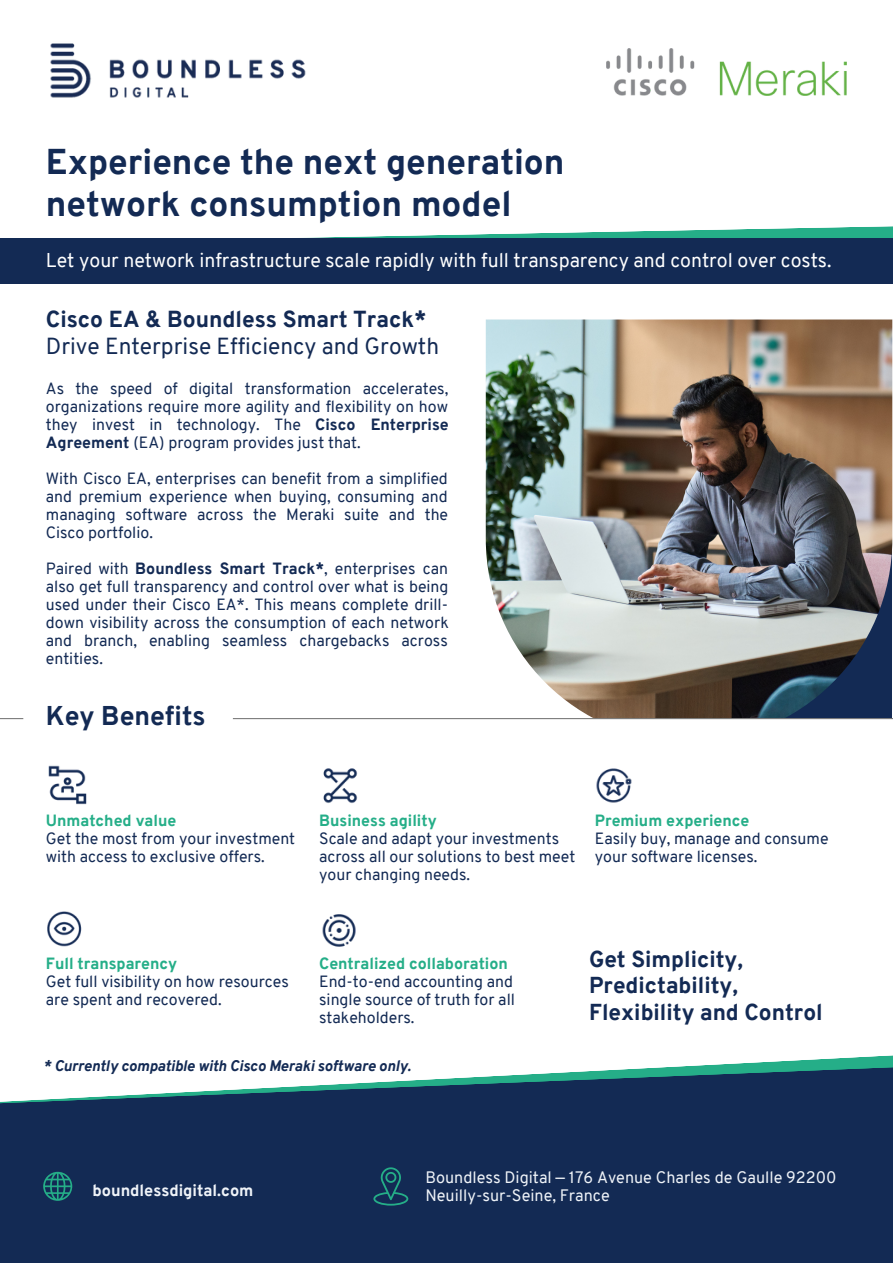
<style>
.page{position:relative;width:893px;height:1264px;background:#fff}
.page>*{position:absolute;margin:0;border:0;box-sizing:border-box;transform-origin:0 0}
.t1{font:800 34.95px/41.7px "Overpass";color:#132a54}
.t2{font:800 26.4px "Overpass";color:#132a54}
.t3{font:22.65px "Overpass";color:#132a54}
.t4{font:800 22.65px "Overpass";color:#132a54}
.t5{font:800 22.5px/27px "Overpass";color:#132a54}
.t6{font:19.5px "Overpass";color:#fff}
.t7{font:16.2px/18.3px "Overpass";color:#eff3f8}
.t8{font:800 16.2px "Overpass";color:#eff3f8}
.t9{font:15.9px/18px "Overpass";color:#132a54}
.t10{font:800 15.9px "Overpass";color:#25ae88}
.t11{font:italic 800 15px "Overpass";color:#132a54}
.s1{font-weight:800}
</style>
<div class="page">
<svg style="left:0;top:1062px;width:892px;height:200px;background:#284064"></svg>
<svg style="left:302px;top:226px;width:590px;height:12px"></svg>
<div style="left:0;top:238px;width:892px;height:46px;background:#132a54"></div>
<img style="left:48px;top:765px;width:39px;height:40px">
<img style="left:323px;top:768px;width:35px;height:35px">
<img style="left:596px;top:768px;width:36px;height:35px">
<img style="left:47px;top:911px;width:35px;height:36px">
<img style="left:322px;top:914px;width:34px;height:33px">
<svg style="left:0;top:718px;width:23px;height:1px"></svg>
<svg style="left:43px;top:1171px;width:29px;height:29px"></svg>
<svg style="left:373px;top:1167px;width:35px;height:38px"></svg>
<img style="left:606px;top:49px;width:240px;height:47px">
<img style="left:50px;top:43px;width:256px;height:55px">
<img style="left:485px;top:319px;width:407px;height:401px">
<div style="left:569px;top:719px;width:267px;height:28px;background:#fff"></div>
<hr style="left:233px;top:718px;width:659px;height:1px;background:#7d7d7d">
<h1 class="t1" style="left:46px;top:145px;width:520px">Experience the next generation network consumption model</h1>
<p class="t6" style="left:46px;top:252px;width:787px">Let your network infrastructure scale rapidly with full transparency and control over costs.</p>
<h3 class="t4" style="left:46px;top:310px;width:382px">Cisco EA &amp; Boundless Smart Track*</h3>
<h3 class="t3" style="left:46px;top:337px;width:395px">Drive Enterprise Efficiency and Growth</h3>
<p class="t9" style="left:46px;top:381px;width:404px;text-align:justify">As the speed of digital transformation accelerates, organizations require more agility and flexibility on how they invest in technology. The <span class="s1">Cisco Enterprise Agreement</span> (EA) program provides just that.</p>
<p class="t9" style="left:46px;top:471px;width:404px;text-align:justify">With Cisco EA, enterprises can benefit from a simplified and premium experience when buying, consuming and managing software across the Meraki suite and the Cisco portfolio.</p>
<p class="t9" style="left:46px;top:561px;width:404px;text-align:justify">Paired with <span class="s1">Boundless Smart Track*</span>, enterprises can also get full transparency and control over what is being used under their Cisco EA*. This means complete drill&shy;down visibility across the consumption of each network and branch, enabling seamless chargebacks across entities.</p>
<h2 class="t2" style="left:46px;top:705px;width:161px">Key Benefits</h2>
<p class="t10" style="left:46px;top:813px;width:132px">Unmatched value</p>
<p class="t9" style="left:46px;top:830px;width:251px">Get the most from your investment with access to exclusive offers.</p>
<p class="t10" style="left:319px;top:813px;width:119px">Business agility</p>
<p class="t9" style="left:319px;top:830px;width:257px">Scale and adapt your investments across all our solutions to best meet your changing needs.</p>
<p class="t10" style="left:595px;top:813px;width:156px">Premium experience</p>
<p class="t9" style="left:595px;top:830px;width:235px">Easily buy, manage and consume your software licenses.</p>
<p class="t10" style="left:46px;top:957px;width:133px">Full transparency</p>
<p class="t9" style="left:46px;top:974px;width:244px">Get full visibility on how resources are spent and recovered.</p>
<p class="t10" style="left:319px;top:957px;width:190px">Centralized collaboration</p>
<p class="t9" style="left:319px;top:974px;width:197px">End-to-end accounting and single source of truth for all stakeholders.</p>
<p class="t11" style="left:43px;top:1059px;width:369px">* Currently compatible with Cisco Meraki software only.</p>
<h3 class="t5" style="left:589px;top:947px;width:235px">Get Simplicity,<br>Predictability,<br>Flexibility and Control</h3>
<p class="t8" style="left:93px;top:1184px;width:162px">boundlessdigital.com</p>
<p class="t7" style="left:425px;top:1169px;width:412px">Boundless Digital — 176 Avenue Charles de Gaulle 92200<br>Neuilly-sur-Seine, France</p>
</div>
